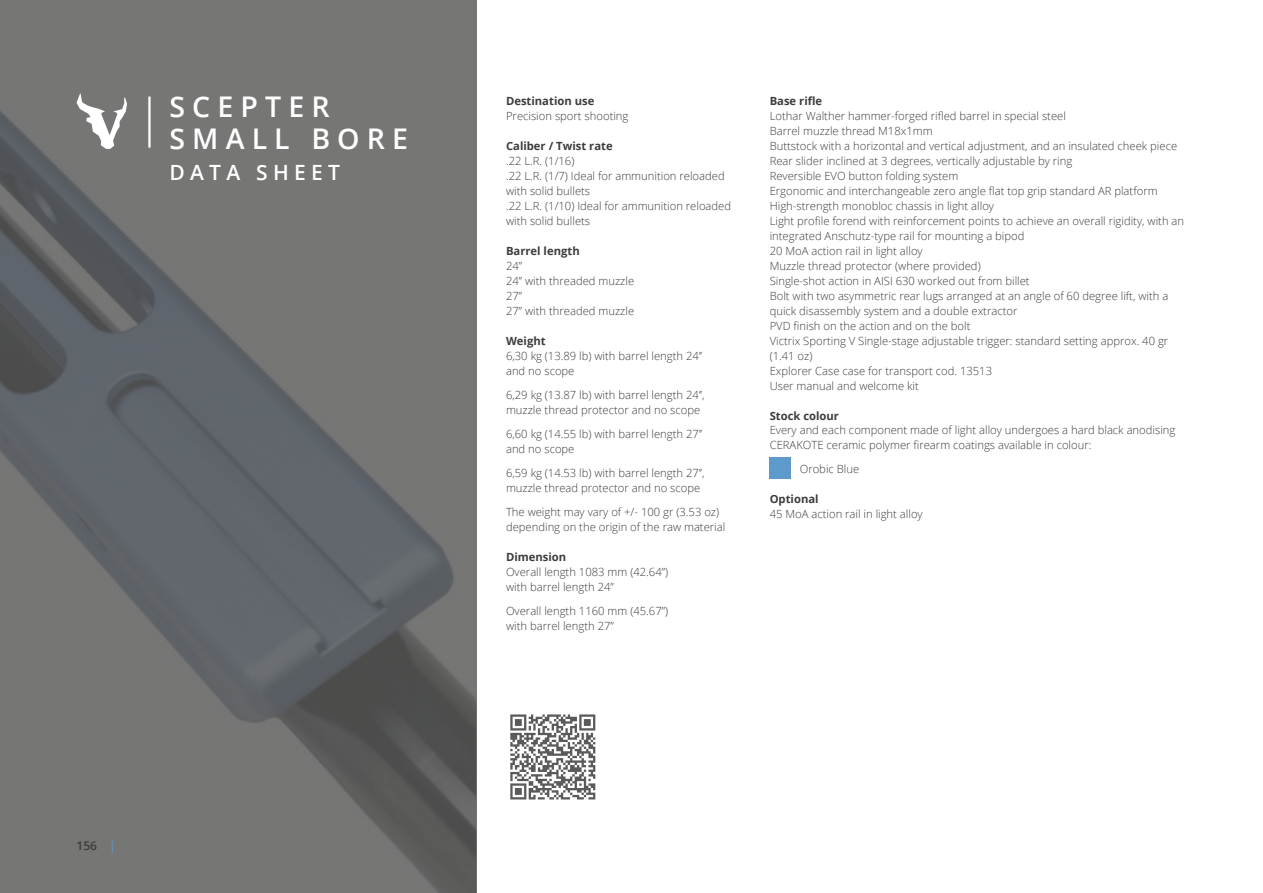
<style>
.page{position:relative;width:1263px;height:893px;background:#fff}
.page>*{position:absolute;margin:0;border:0;box-sizing:border-box;transform-origin:0 0}
.t1{font:600 28.5px/32px "Open Sans";letter-spacing:.25em;color:#fff}
.t2{font:600 21px "Open Sans";letter-spacing:.25em;color:#fff}
.t3{font:600 12px "Open Sans";color:#3c3c3b}
.t4{font:300 11.25px/15px "Open Sans";color:#3c3c3b}
.t5{font:700 11.25px "Open Sans";color:#3c3c3b}
.s1{font-weight:400;color:#5f9acc}
</style>
<div class="page">
<div style="left:770px;top:457px;width:21px;height:21px;background:#5f9acc"></div>
<svg style="left:510px;top:714px;width:85px;height:85px"></svg>
<svg style="left:0;top:0;width:476px;height:893px;background:#6c6d6e"></svg>
<hr style="left:148px;top:97px;width:3px;height:51px;background:#fff">
<svg style="left:77px;top:94px;width:50px;height:55px"></svg>
<h1 class="t1" style="left:169px;top:91px;width:240px">SCEPTER<br>SMALL BORE</h1>
<h2 class="t2" style="left:169px;top:158px;width:172px">DATA SHEET</h2>
<p class="t3" style="left:77px;top:838px;width:41px">156 <span class="s1">|</span></p>
<p class="t5" style="left:506px;top:93px;width:90px">Destination use</p>
<p class="t4" style="left:506px;top:108px;width:124px">Precision sport shooting</p>
<p class="t5" style="left:506px;top:138px;width:108px">Caliber / Twist rate</p>
<p class="t4" style="left:506px;top:153px;width:227px">.22 L.R. (1/16)<br>.22 L.R. (1/7) Ideal for ammunition reloaded with solid bullets<br>.22 L.R. (1/10) Ideal for ammunition reloaded with solid bullets</p>
<p class="t5" style="left:506px;top:243px;width:75px">Barrel length</p>
<p class="t4" style="left:506px;top:258px;width:130px">24’’<br>24’’ with threaded muzzle<br>27’’<br>27’’ with threaded muzzle</p>
<p class="t5" style="left:506px;top:333px;width:41px">Weight</p>
<p class="t4" style="left:506px;top:348px;width:198px">6,30 kg (13.89 lb) with barrel length 24’’ and no scope</p>
<p class="t4" style="left:506px;top:387px;width:200px">6,29 kg (13.87 lb) with barrel length 24’’, muzzle thread protector and no scope</p>
<p class="t4" style="left:506px;top:426px;width:198px">6,60 kg (14.55 lb) with barrel length 27’’ and no scope</p>
<p class="t4" style="left:506px;top:465px;width:200px">6,59 kg (14.53 lb) with barrel length 27’’, muzzle thread protector and no scope</p>
<p class="t4" style="left:506px;top:504px;width:221px">The weight may vary of +/- 100 gr (3.53 oz) depending on the origin of the raw material</p>
<p class="t5" style="left:506px;top:549px;width:62px">Dimension</p>
<p class="t4" style="left:506px;top:564px;width:164px">Overall length 1083 mm (42.64”) with barrel length 24”</p>
<p class="t4" style="left:506px;top:603px;width:164px">Overall length 1160 mm (45.67”) with barrel length 27”</p>
<p class="t5" style="left:770px;top:93px;width:54px">Base rifle</p>
<p class="t4" style="left:770px;top:108px;width:416px">Lothar Walther hammer-forged rifled barrel in special steel<br>Barrel muzzle thread M18x1mm<br>Buttstock with a horizontal and vertical adjustment, and an insulated cheek piece Rear slider inclined at 3 degrees, vertically adjustable by ring<br>Reversible EVO button folding system<br>Ergonomic and interchangeable zero angle flat top grip standard AR platform High-strength monobloc chassis in light alloy<br>Light profile forend with reinforcement points to achieve an overall rigidity, with an integrated Anschutz-type rail for mounting a bipod<br>20 MoA action rail in light alloy<br>Muzzle thread protector (where provided)<br>Single-shot action in AISI 630 worked out from billet<br>Bolt with two asymmetric rear lugs arranged at an angle of 60 degree lift, with a quick disassembly system and a double extractor<br>PVD finish on the action and on the bolt<br>Victrix Sporting V Single-stage adjustable trigger: standard setting approx. 40 gr (1.41 oz)<br>Explorer Case case for transport cod. 13513<br>User manual and welcome kit</p>
<p class="t5" style="left:770px;top:408px;width:71px">Stock colour</p>
<p class="t4" style="left:770px;top:422px;width:407px">Every and each component made of light alloy undergoes a hard black anodising<br>CERAKOTE ceramic polymer firearm coatings available in colour:</p>
<p class="t4" style="left:800px;top:461px;width:61px">Orobic Blue</p>
<p class="t5" style="left:770px;top:491px;width:50px">Optional</p>
<p class="t4" style="left:770px;top:506px;width:155px">45 MoA action rail in light alloy</p>
</div>
